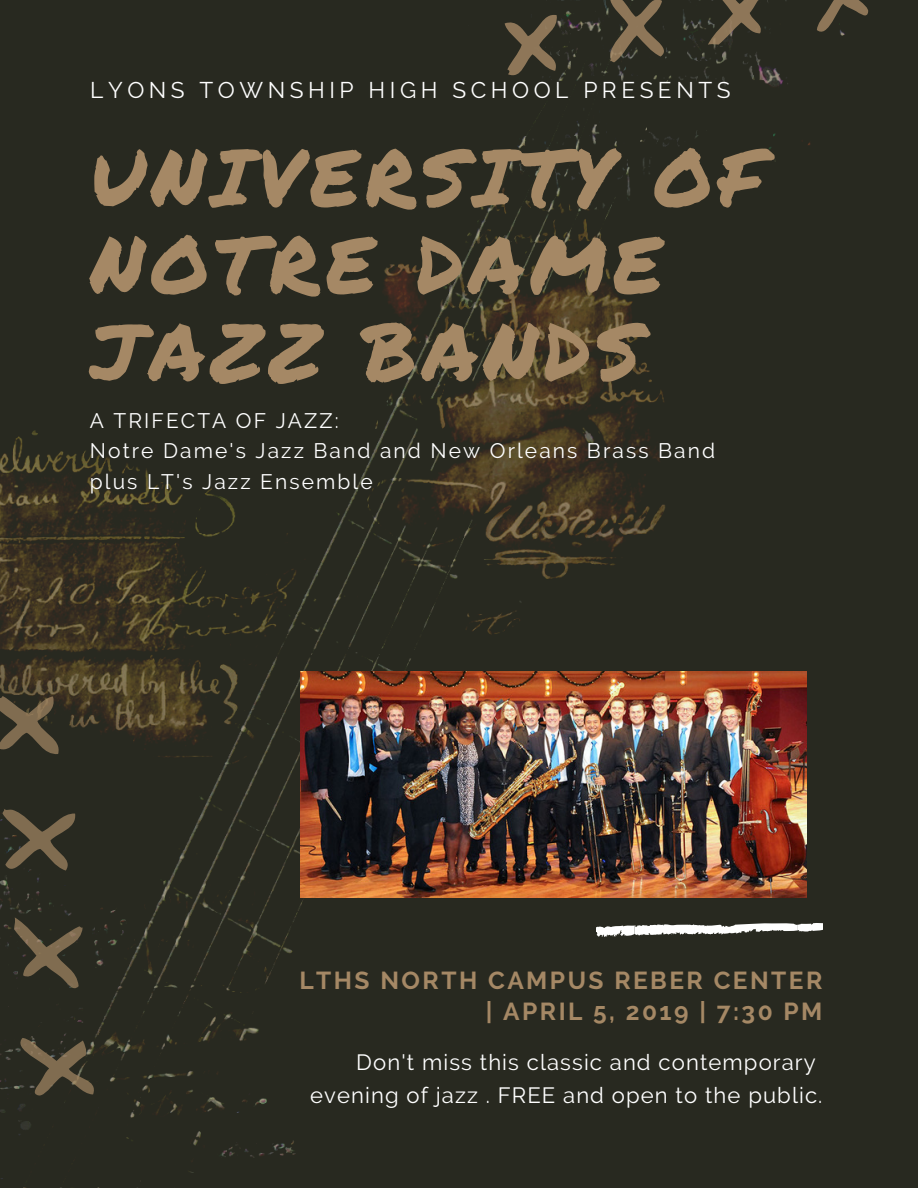
<style>
.page{position:relative;width:918px;height:1188px;background:#fff}
.page>*{position:absolute;margin:0;border:0;box-sizing:border-box;transform-origin:0 0}
.t1{font:79.5px/87px "Permanent Marker";letter-spacing:.07em;color:#a58865}
.t2{font:700 24.45px/31.3px "Raleway";letter-spacing:.1em;color:#a58865;text-align:right}
.t3{font:22.65px "Raleway";letter-spacing:.2em;color:#fff}
.t4{font:22.05px/33.2px "Raleway";letter-spacing:.05em;color:#fff}
.t5{font:21px/30.3px "Raleway";letter-spacing:.1em;color:#fff}
</style>
<div class="page">
<img style="left:0;top:0;width:918px;height:1188px">
<svg style="left:901px;top:0;width:6px;height:21px"></svg>
<svg style="left:809px;top:0;width:63px;height:33px;background:#443e2f"></svg>
<svg style="left:700px;top:0;width:79px;height:46px;background:#443f30"></svg>
<svg style="left:601px;top:0;width:74px;height:63px;background:#494233"></svg>
<svg style="left:501px;top:11px;width:63px;height:70px;background:#494232"></svg>
<svg style="left:20px;top:1034px;width:78px;height:64px;background:#464031"></svg>
<svg style="left:13px;top:914px;width:73px;height:82px;background:#413c2e"></svg>
<svg style="left:2px;top:804px;width:78px;height:76px;background:#433d2e"></svg>
<svg style="left:0;top:693px;width:63px;height:65px;background:#4e4534"></svg>
<svg style="left:596px;top:922px;width:226px;height:15px"></svg>
<img style="left:301px;top:672px;width:505px;height:225px">
<p class="t3" style="left:90px;top:77px;width:642px">LYONS TOWNSHIP HIGH SCHOOL PRESENTS</p>
<h1 class="t1" style="left:90px;top:132px;width:675px">UNIVERSITY OF<br>NOTRE DAME<br>JAZZ BANDS</h1>
<p class="t5" style="left:90px;top:406px;width:627px">A TRIFECTA OF JAZZ:<br>Notre Dame's Jazz Band and New Orleans Brass Band plus LT's Jazz Ensemble</p>
<p class="t2" style="left:300px;top:965px;width:524px">LTHS NORTH CAMPUS REBER CENTER | APRIL 5, 2019 | 7:30 PM</p>
<p class="t4" style="left:310px;top:1046px;width:514px;text-indent:46px">Don't miss this classic and contemporary evening of jazz . FREE and open to the public.</p>
</div>
